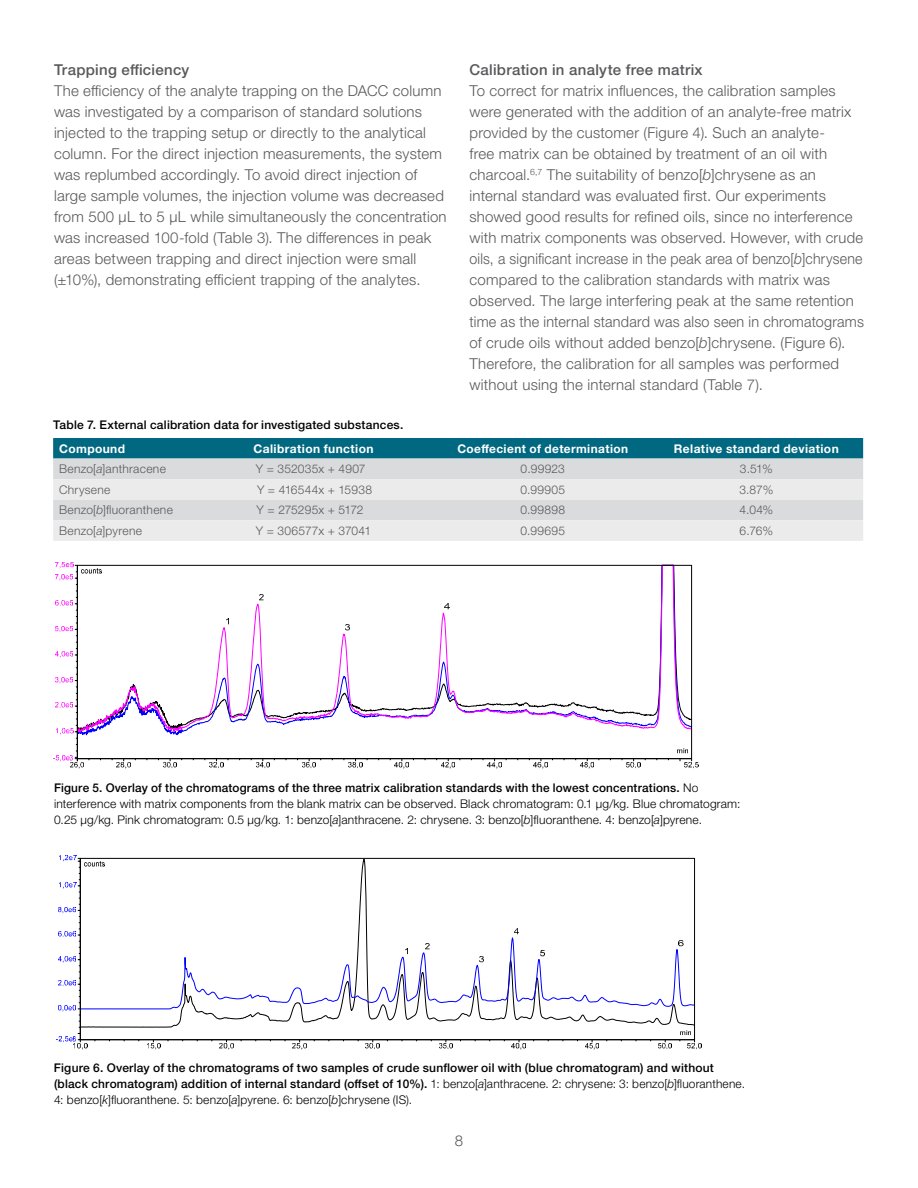
<style>
.page{position:relative;width:918px;height:1188px;background:#fff}
.page>*{position:absolute;margin:0;border:0;box-sizing:border-box;transform-origin:0 0}
.t1{font:300 15px/21px "Helvetica Neue LTW1 G";letter-spacing:.015em;color:#58595b}
.t2{font:500 15px "Helvetica Neue LTW1 G";letter-spacing:.02em;color:#58595b}
.t3{font:500 12px/15.8px "Helvetica Neue LTW1 G";letter-spacing:.02em;color:#000}
.t4{font:300 12px/15.8px "Helvetica Neue LTW1 G";letter-spacing:.015em;color:#000}
.t5{font:300 12px "Helvetica Neue LTW1 G";letter-spacing:.025em;color:#58595b}
.t6{font:700 12px "Helvetica Neue LTW1 G";letter-spacing:.03em;color:#fff}
.t7{font:300 12px "Helvetica Neue LTW1 G";color:#58595b}
.t8{font:300 12px "Helvetica Neue LTW1 G";letter-spacing:-.01em;color:#58595b}
.s1{font-style:italic}
.s2{font-weight:500}
.s3{font-weight:300}
.s4{font-weight:300;font-style:italic}
</style>
<div class="page">
<svg style="left:53px;top:438px;width:810px;height:103px;background:#b6cbd0"></svg>
<img style="left:73px;top:762px;width:11px;height:7px">
<img style="left:117px;top:762px;width:13px;height:7px">
<img style="left:163px;top:762px;width:14px;height:6px">
<img style="left:210px;top:762px;width:13px;height:7px">
<img style="left:256px;top:762px;width:13px;height:6px">
<img style="left:302px;top:762px;width:14px;height:6px">
<img style="left:349px;top:762px;width:13px;height:7px">
<img style="left:395px;top:762px;width:13px;height:7px">
<img style="left:441px;top:762px;width:14px;height:7px">
<img style="left:488px;top:762px;width:13px;height:7px">
<img style="left:534px;top:762px;width:13px;height:7px">
<img style="left:580px;top:762px;width:14px;height:7px">
<img style="left:627px;top:762px;width:13px;height:7px">
<img style="left:688px;top:762px;width:10px;height:7px">
<img style="left:53px;top:755px;width:20px;height:13px">
<img style="left:56px;top:728px;width:17px;height:7px">
<img style="left:56px;top:703px;width:17px;height:5px">
<img style="left:56px;top:677px;width:17px;height:7px">
<img style="left:55px;top:652px;width:18px;height:6px">
<img style="left:56px;top:626px;width:17px;height:7px">
<img style="left:56px;top:601px;width:17px;height:5px">
<svg style="left:73px;top:565px;width:5px;height:196px"></svg>
<img style="left:56px;top:562px;width:17px;height:19px">
<svg style="left:77px;top:564px;width:616px;height:176px"></svg>
<img style="left:226px;top:618px;width:3px;height:37px">
<img style="left:260px;top:595px;width:4px;height:37px">
<img style="left:345px;top:625px;width:4px;height:37px">
<img style="left:445px;top:604px;width:4px;height:37px">
<img style="left:677px;top:749px;width:11px;height:19px">
<img style="left:81px;top:569px;width:21px;height:15px">
<div style="left:77px;top:565px;width:615px;height:194px;border:1px solid #000"></div>
<img style="left:696px;top:1044px;width:5px;height:6px">
<img style="left:56px;top:1036px;width:19px;height:13px">
<img style="left:59px;top:1006px;width:16px;height:6px">
<img style="left:59px;top:981px;width:16px;height:5px">
<img style="left:58px;top:956px;width:17px;height:7px">
<img style="left:59px;top:932px;width:16px;height:5px">
<img style="left:59px;top:907px;width:16px;height:7px">
<img style="left:59px;top:883px;width:16px;height:6px">
<img style="left:59px;top:855px;width:17px;height:7px">
<svg style="left:75px;top:858px;width:621px;height:191px"></svg>
<svg style="left:80px;top:974px;width:616px;height:76px"></svg>
<p class="t2" style="left:54px;top:61px;width:137px">Trapping efficiency</p>
<p class="t1" style="left:54px;top:80px;width:394px">The efficiency of the analyte trapping on the DACC column was investigated by a comparison of standard solutions injected to the trapping setup or directly to the analytical column. For the direct injection measurements, the system was replumbed accordingly. To avoid direct injection of large sample volumes, the injection volume was decreased from 500 µL to 5 µL while simultaneously the concentration was increased 100-fold (Table 3). The differences in peak areas between trapping and direct injection were small (±10%), demonstrating efficient trapping of the analytes.</p>
<p class="t2" style="left:470px;top:61px;width:235px">Calibration in analyte free matrix</p>
<p class="t1" style="left:469px;top:80px;width:396px">To correct for matrix influences, the calibration samples were generated with the addition of an analyte-free matrix provided by the customer (Figure 4). Such an analyte-<br>free matrix can be obtained by treatment of an oil with charcoal.<sup>6,7</sup> The suitability of benzo[<span class="s1">b</span>]chrysene as an internal standard was evaluated first. Our experiments showed good results for refined oils, since no interference with matrix components was observed. However, with crude oils, a significant increase in the peak area of benzo[<span class="s1">b</span>]chrysene compared to the calibration standards with matrix was observed. The large interfering peak at the same retention time as the internal standard was also seen in chromatograms of crude oils without added benzo[<span class="s1">b</span>]chrysene. (Figure 6).<br>Therefore, the calibration for all samples was performed without using the internal standard (Table 7).</p>
<p class="t3" style="left:53px;top:417px;width:352px">Table 7. External calibration data for investigated substances.</p>
<p class="t6" style="left:59px;top:441px;width:67px">Compound</p>
<p class="t6" style="left:254px;top:441px;width:121px">Calibration function</p>
<p class="t6" style="left:457px;top:441px;width:172px">Coeffecient of determination</p>
<p class="t6" style="left:674px;top:441px;width:166px">Relative standard deviation</p>
<p class="t5" style="left:59px;top:462px;width:108px">Benzo[<span class="s1">a</span>]anthracene</p>
<p class="t5" style="left:256px;top:462px;width:111px">Y = 352035x + 4907</p>
<p class="t5" style="left:521px;top:462px;width:46px">0.99923</p>
<p class="t5" style="left:740px;top:462px;width:34px">3.51%</p>
<p class="t5" style="left:59px;top:482px;width:53px">Chrysene</p>
<p class="t5" style="left:257px;top:482px;width:116px">Y = 416544x + 15938</p>
<p class="t5" style="left:520px;top:482px;width:46px">0.99905</p>
<p class="t5" style="left:739px;top:482px;width:36px">3.87%</p>
<p class="t5" style="left:59px;top:503px;width:115px">Benzo[<span class="s1">b</span>]fluoranthene</p>
<p class="t8" style="left:257px;top:503px;width:108px">Y = 275295x + 5172</p>
<p class="t5" style="left:520px;top:503px;width:46px">0.99898</p>
<p class="t5" style="left:739px;top:503px;width:35px">4.04%</p>
<p class="t5" style="left:59px;top:523px;width:84px">Benzo[<span class="s1">a</span>]pyrene</p>
<p class="t7" style="left:256px;top:523px;width:117px">Y = 306577x + 37041</p>
<p class="t5" style="left:520px;top:523px;width:46px">0.99695</p>
<p class="t5" style="left:740px;top:523px;width:35px">6.76%</p>
<p class="t4" style="left:54px;top:780px;width:688px"><span class="s2">Figure 5. Overlay of the chromatograms of the three matrix calibration standards with the lowest concentrations.</span> No interference with matrix components from the blank matrix can be observed. Black chromatogram: 0.1 µg/kg. Blue chromatogram:<br>0.25 µg/kg. Pink chromatogram: 0.5 µg/kg. 1: benzo[<span class="s1">a</span>]anthracene. 2: chrysene. 3: benzo[<span class="s1">b</span>]fluoranthene. 4: benzo[<span class="s1">a</span>]pyrene.</p>
<p class="t3" style="left:54px;top:1060px;width:692px">Figure 6. Overlay of the chromatograms of two samples of crude sunflower oil with (blue chromatogram) and without (black chromatogram) addition of internal standard (offset of 10%). <span class="s3">1: benzo[</span><span class="s4">a</span><span class="s3">]anthracene. 2: chrysene: 3: benzo[</span><span class="s4">b</span><span class="s3">]fluoranthene.<br>4: benzo[</span><span class="s4">k</span><span class="s3">]fluoranthene. 5: benzo[</span><span class="s4">a</span><span class="s3">]pyrene. 6: benzo[</span><span class="s4">b</span><span class="s3">]chrysene (IS).</span></p>
<p class="t1" style="left:455px;top:1130px;width:10px">8</p>
</div>
